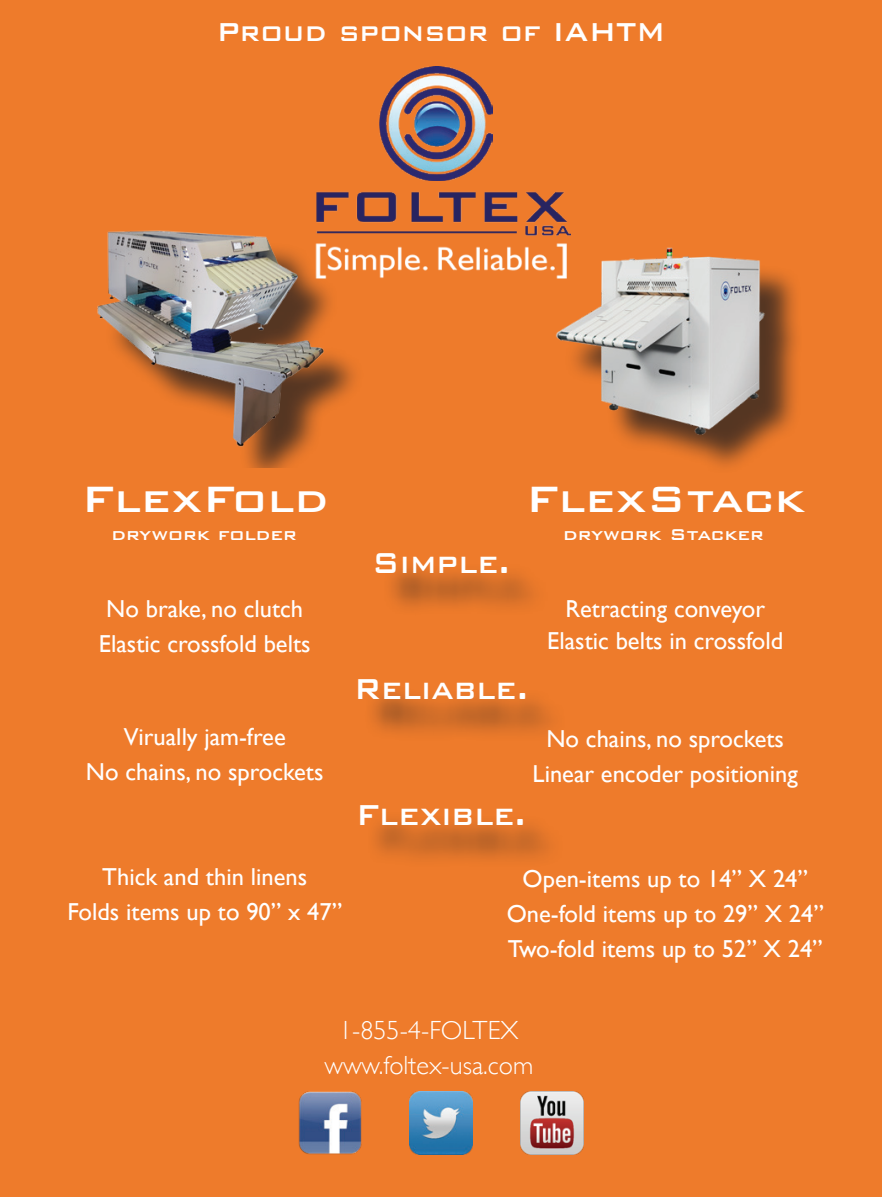
<style>
.page{position:relative;width:882px;height:1197px;background:#ee7b2b}
.page>*{position:absolute;margin:0;border:0;box-sizing:border-box;transform-origin:0 0}
.t1{font:500 49px "Bank Gothic BT";color:#fff}
.t2{font:500 38.5px "Bank Gothic BT";color:#fff;scale:.9 1}
.t3{font:500 34.65px "Bank Gothic BT";color:#fff;scale:.91 1}
.t4{font:300 26.25px/35px "Gill Sans";color:#fff;text-align:center}
.t5{font:24.5px/35px "Gill Sans";color:#fff;text-align:center}
.t6{font:500 21px "Bank Gothic BT";color:#fff}
</style>
<div class="page">
<img style="left:379px;top:67px;width:114px;height:112px">
<img style="left:309px;top:179px;width:262px;height:99px">
<div style="left:563px;top:255px;width:242px;height:220px;background:#231f20;opacity:.75"></div>
<img style="left:539px;top:215px;width:252px;height:242px">
<img style="left:299px;top:1092px;width:63px;height:63px">
<img style="left:410px;top:1092px;width:62px;height:63px">
<img style="left:520px;top:1092px;width:63px;height:63px">
<div style="left:382px;top:559px;width:168px;height:58px;background:#231f20;opacity:.75"></div>
<div style="left:364px;top:685px;width:203px;height:57px;background:#231f20;opacity:.75"></div>
<div style="left:367px;top:810px;width:198px;height:58px;background:#231f20;opacity:.75"></div>
<div style="left:104px;top:236px;width:261px;height:231px;background:#231f20;opacity:.75"></div>
<img style="left:58px;top:215px;width:287px;height:252px">
<h3 class="t3" style="left:217px;top:13px;width:495px">Proud sponsor of IAHTM</h3>
<h1 class="t1" style="left:81px;top:473px;width:249px">FlexFold</h1>
<h1 class="t1" style="left:526px;top:473px;width:281px">FlexStack</h1>
<p class="t6" style="left:112px;top:523px;width:187px">drywork folder</p>
<p class="t6" style="left:563px;top:523px;width:202px">drywork Stacker</p>
<p class="t5" style="left:99px;top:591px;width:213px">No brake, no clutch<br>Elastic crossfold belts</p>
<p class="t5" style="left:86px;top:719px;width:239px">Virually jam-free<br>No chains, no sprockets</p>
<h2 class="t2" style="left:372px;top:542px;width:155px">Simple.</h2>
<h2 class="t2" style="left:354px;top:668px;width:195px">Reliable.</h2>
<p class="t5" style="left:547px;top:593px;width:238px;line-height:31.5px">Retracting conveyor<br>Elastic belts in crossfold</p>
<h2 class="t2" style="left:356px;top:794px;width:190px">Flexible.</h2>
<p class="t5" style="left:533px;top:721px;width:267px">No chains, no sprockets<br>Linear encoder positioning</p>
<p class="t5" style="left:67px;top:859px;width:276px">Thick and thin linens<br>Folds items up to 90” x 47”</p>
<p class="t5" style="left:507px;top:861px;width:319px">Open-items up to 14” X 24”<br>One-fold items up to 29” X 24”<br>Two-fold items up to 52” X 24”</p>
<p class="t4" style="left:324px;top:1011px;width:210px">1-855-4-FOLTEX www.foltex-usa.com</p>
</div>
